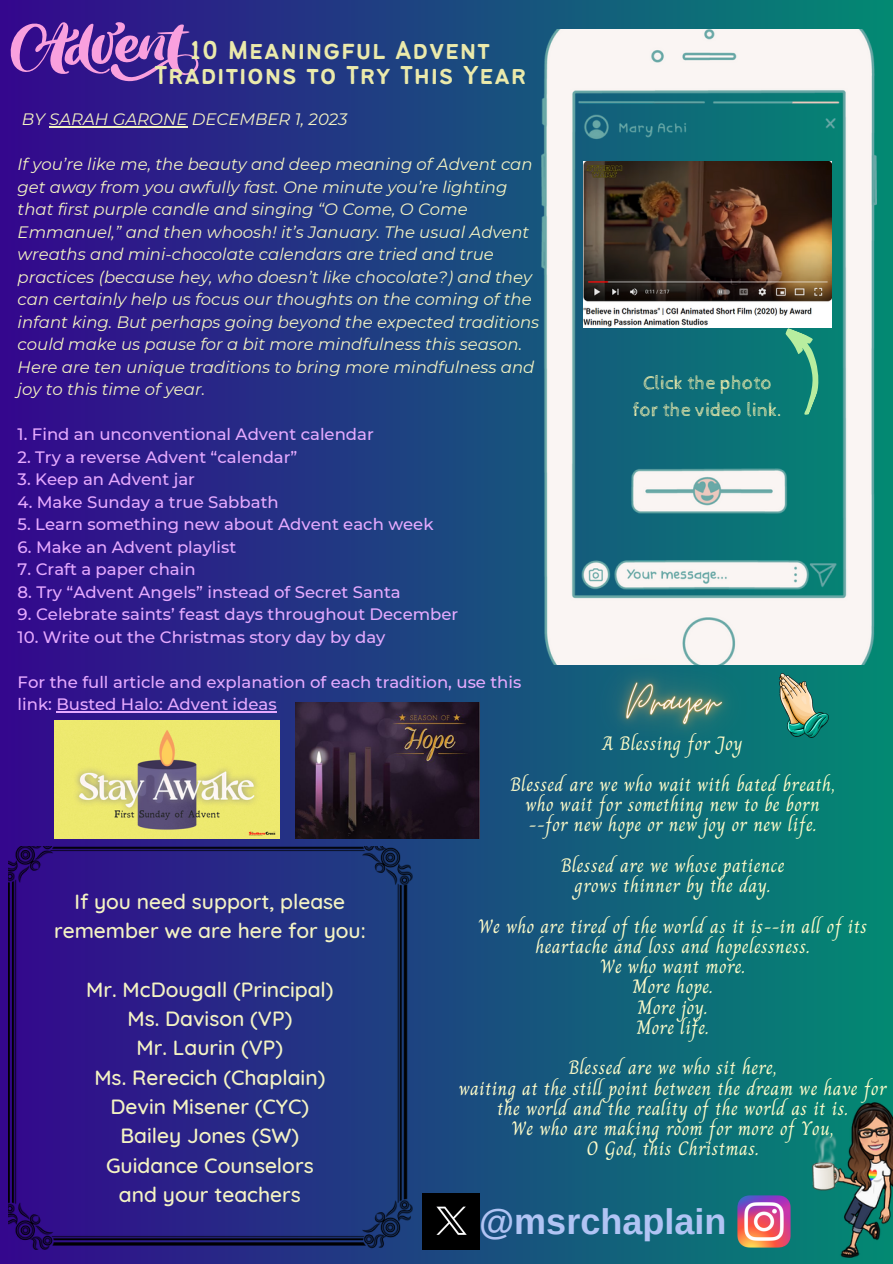
<style>
.page{position:relative;width:893px;height:1264px;background:#fff}
.page>*{position:absolute;margin:0;border:0;box-sizing:border-box;transform-origin:0 0}
.t1{font:700 36px "Arimo";color:#b1c4f4}
.t2{font:28.5px/25.8px "Bantayog";letter-spacing:.025em;color:#ebeaab;text-align:center}
.t3{font:500 21px/29.2px "Quicksand";color:#f4f3c3;text-align:center}
.t4{font:19.5px/20.2px "Charm";letter-spacing:.015em;color:#fdfbc9;text-align:center}
.t5{font:19.5px "Cabin Sketch";color:#ebeaab}
.t6{font:italic 16.5px/22.5px "Montserrat";color:#f4f3c3}
.t7{font:500 16.5px/22.5px "Montserrat";color:#e6aaff}
</style>
<div class="page">
<div style="left:0;top:0;width:892px;height:1263px;background:linear-gradient(to right,#35078d,#038a72)"></div>
<img style="left:766px;top:1078px;width:126px;height:185px">
<img style="left:542px;top:30px;width:334px;height:634px">
<img style="left:8px;top:846px;width:404px;height:403px">
<img style="left:423px;top:1193px;width:56px;height:56px">
<img style="left:737px;top:1194px;width:53px;height:53px">
<img style="left:789px;top:673px;width:39px;height:64px">
<svg style="left:759px;top:327px;width:76px;height:89px;background:#1d897b"></svg>
<img style="left:296px;top:702px;width:183px;height:136px">
<img style="left:54px;top:720px;width:225px;height:118px">
<img style="left:584px;top:162px;width:247px;height:165px">
<hr style="left:49px;top:126px;width:138px;height:1px;background:#f4f3c3">
<hr style="left:56px;top:711px;width:221px;height:1px;background:#e6aaff">
<svg style="left:6px;top:21px;width:192px;height:63px;background:#6f41a4"></svg>
<img style="left:559px;top:603px;width:230px;height:198px">
<p class="t2" style="left:154px;top:39px;width:373px">10 Meaningful Advent<br>Traditions to Try This Year</p>
<p class="t6" style="left:22px;top:108px;width:327px">BY SARAH GARONE DECEMBER 1, 2023</p>
<p class="t6" style="left:18px;top:153px;width:523px">If you’re like me, the beauty and deep meaning of Advent can get away from you awfully fast. One minute you’re lighting that first purple candle and singing “O Come, O Come Emmanuel,” and then whoosh! it’s January. The usual Advent wreaths and mini-chocolate calendars are tried and true practices (because hey, who doesn’t like chocolate?) and they can certainly help us focus our thoughts on the coming of the infant king. But perhaps going beyond the expected traditions could make us pause for a bit more mindfulness this season.</p>
<p class="t6" style="left:18px;top:355px;width:518px">Here are ten unique traditions to bring more mindfulness and joy to this time of year.</p>
<p class="t7" style="left:18px;top:423px;width:358px">1. Find an unconventional Advent calendar</p>
<p class="t7" style="left:18px;top:445px;width:281px">2. Try a reverse Advent “calendar”</p>
<p class="t7" style="left:18px;top:468px;width:179px">3. Keep an Advent jar</p>
<p class="t7" style="left:18px;top:490px;width:262px">4. Make Sunday a true Sabbath</p>
<p class="t7" style="left:18px;top:513px;width:417px">5. Learn something new about Advent each week</p>
<p class="t7" style="left:18px;top:535px;width:220px">6. Make an Advent playlist</p>
<p class="t7" style="left:18px;top:558px;width:179px">7. Craft a paper chain</p>
<p class="t7" style="left:18px;top:580px;width:384px">8. Try “Advent Angels” instead of Secret Santa</p>
<p class="t7" style="left:18px;top:603px;width:442px">9. Celebrate saints’ feast days throughout December</p>
<p class="t7" style="left:18px;top:625px;width:369px">10. Write out the Christmas story day by day</p>
<p class="t7" style="left:18px;top:670px;width:505px">For the full article and explanation of each tradition, use this link: Busted Halo: Advent ideas</p>
<p class="t5" style="left:643px;top:372px;width:130px">Click the photo</p>
<p class="t5" style="left:633px;top:399px;width:151px">for the video link.</p>
<p class="t3" style="left:54px;top:886px;width:313px">If you need support, please remember we are here for you:</p>
<p class="t3" style="left:86px;top:974px;width:249px">Mr. McDougall (Principal)</p>
<p class="t3" style="left:127px;top:1003px;width:166px">Ms. Davison (VP)</p>
<p class="t3" style="left:136px;top:1032px;width:148px">Mr. Laurin (VP)</p>
<p class="t3" style="left:94px;top:1062px;width:232px">Ms. Rerecich (Chaplain)</p>
<p class="t3" style="left:110px;top:1091px;width:200px">Devin Misener (CYC)</p>
<p class="t3" style="left:120px;top:1120px;width:180px">Bailey Jones (SW)</p>
<p class="t3" style="left:106px;top:1149px;width:209px">Guidance Counselors</p>
<p class="t3" style="left:119px;top:1179px;width:183px">and your teachers</p>
<p class="t4" style="left:602px;top:733px;width:142px">A Blessing for Joy</p>
<p class="t4" style="left:510px;top:774px;width:326px">Blessed are we who wait with bated breath,</p>
<p class="t4" style="left:525px;top:794px;width:296px">who wait for something new to be born</p>
<p class="t4" style="left:529px;top:814px;width:289px">--for new hope or new joy or new life.</p>
<p class="t4" style="left:560px;top:855px;width:225px">Blessed are we whose patience</p>
<p class="t4" style="left:574px;top:875px;width:197px">grows thinner by the day.</p>
<p class="t4" style="left:478px;top:915px;width:390px">We who are tired of the world as it is--in all of its heartache and loss and hopelessness.</p>
<p class="t4" style="left:600px;top:956px;width:147px">We who want more.</p>
<p class="t4" style="left:632px;top:976px;width:82px">More hope.</p>
<p class="t4" style="left:637px;top:996px;width:72px">More joy.</p>
<p class="t4" style="left:636px;top:1017px;width:74px">More life.</p>
<p class="t4" style="left:568px;top:1057px;width:210px">Blessed are we who sit here,</p>
<p class="t4" style="left:458px;top:1077px;width:429px">waiting at the still point between the dream we have for the world and the reality of the world as it is.</p>
<p class="t4" style="left:511px;top:1118px;width:324px">We who are making room for more of You,</p>
<p class="t4" style="left:586px;top:1138px;width:174px">O God, this Christmas.</p>
<p class="t1" style="left:479px;top:1201px;width:249px">@msrchaplain</p>
</div>
